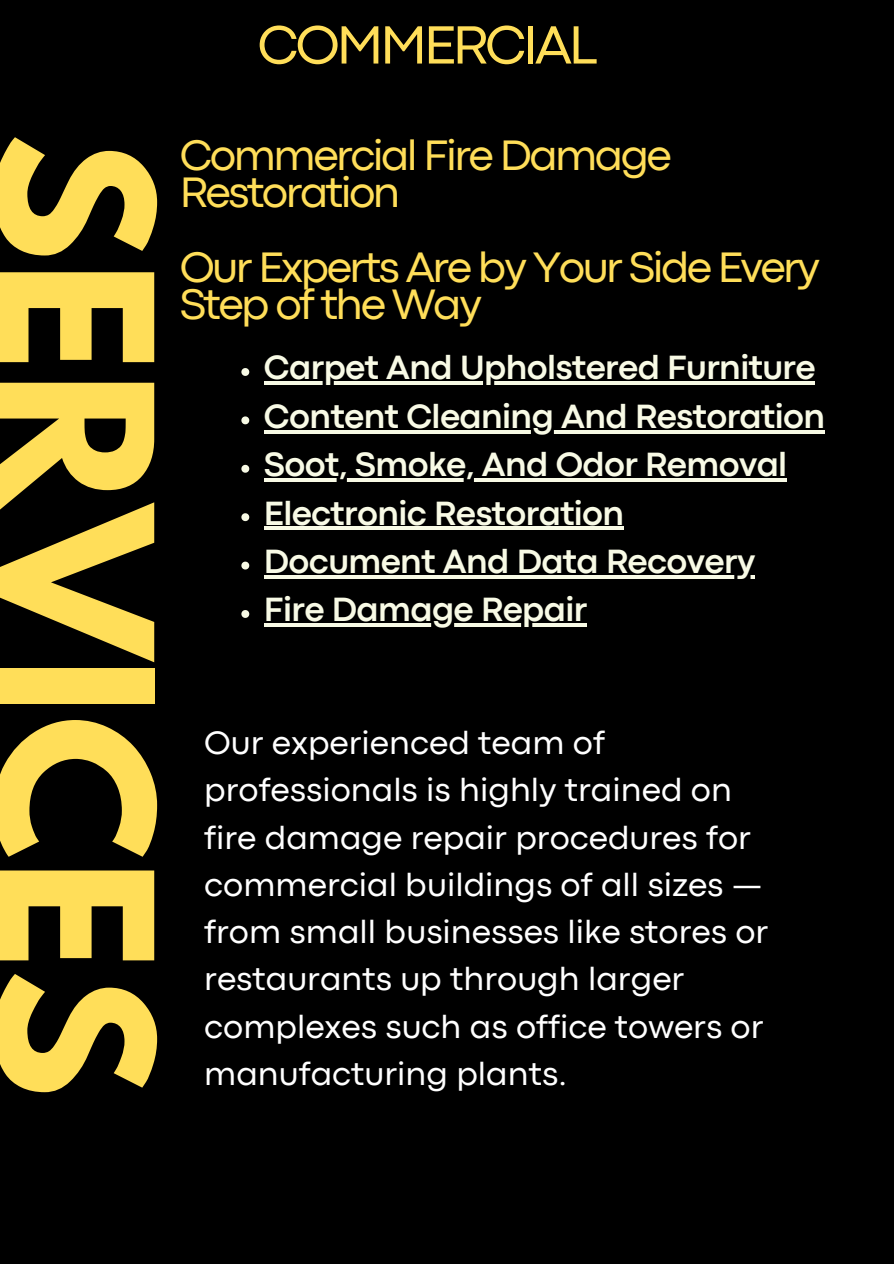
<style>
.page{position:relative;width:894px;height:1264px;background:#fff}
.page>*{position:absolute;margin:0;border:0;box-sizing:border-box;transform-origin:0 0}
.t1{font:700 190.35px "League Spartan";color:#ffde59}
.t2{font:56.1px "Codec Pro";letter-spacing:-.055em;color:#ffde59}
.t3{font:44.4px/37.3px "Codec Pro";letter-spacing:-.055em;color:#ffde59}
.t4{font:700 35.1px "Codec Pro";letter-spacing:-.02em;color:#f8fae5}
.t5{font:33.75px/47.2px "Codec Pro";color:#fff}
</style>
<div class="page">
<div style="left:0;top:0;width:893px;height:1263px;background:#000"></div>
<svg style="left:241px;top:368px;width:8px;height:8px"></svg>
<hr style="left:264px;top:381px;width:550px;height:4px;background:#f8fae5">
<svg style="left:241px;top:416px;width:8px;height:8px"></svg>
<hr style="left:264px;top:430px;width:560px;height:3px;background:#f8fae5">
<svg style="left:241px;top:465px;width:8px;height:7px"></svg>
<hr style="left:264px;top:478px;width:522px;height:3px;background:#f8fae5">
<svg style="left:241px;top:513px;width:8px;height:8px"></svg>
<hr style="left:264px;top:526px;width:359px;height:4px;background:#f8fae5">
<svg style="left:241px;top:561px;width:8px;height:8px"></svg>
<hr style="left:264px;top:575px;width:490px;height:3px;background:#f8fae5">
<svg style="left:241px;top:610px;width:8px;height:8px"></svg>
<hr style="left:264px;top:623px;width:322px;height:4px;background:#f8fae5">
<h2 class="t2" style="left:257px;top:25px;width:342px">COMMERCIAL</h2>
<h1 class="t1" style="left:168px;top:133px;width:966px;rotate:90deg">SERVICES</h1>
<p class="t3" style="left:180px;top:140px;width:493px">Commercial Fire Damage<br>Restoration</p>
<p class="t3" style="left:180px;top:252px;width:641px">Our Experts Are by Your Side Every<br>Step of the Way</p>
<h3 class="t4" style="left:264px;top:355px;width:553px">Carpet And Upholstered Furniture</h3>
<h3 class="t4" style="left:264px;top:403px;width:562px">Content Cleaning And Restoration</h3>
<p class="t4" style="left:264px;top:452px;width:524px">Soot, Smoke, And Odor Removal</p>
<p class="t4" style="left:264px;top:500px;width:362px">Electronic Restoration</p>
<p class="t4" style="left:264px;top:549px;width:493px">Document And Data Recovery</p>
<p class="t4" style="left:264px;top:597px;width:325px">Fire Damage Repair</p>
<p class="t5" style="left:204px;top:721px;width:565px">Our experienced team of professionals is highly trained on fire damage repair procedures for commercial buildings of all sizes — from small businesses like stores or restaurants up through larger complexes such as office towers or manufacturing plants.</p>
</div>
